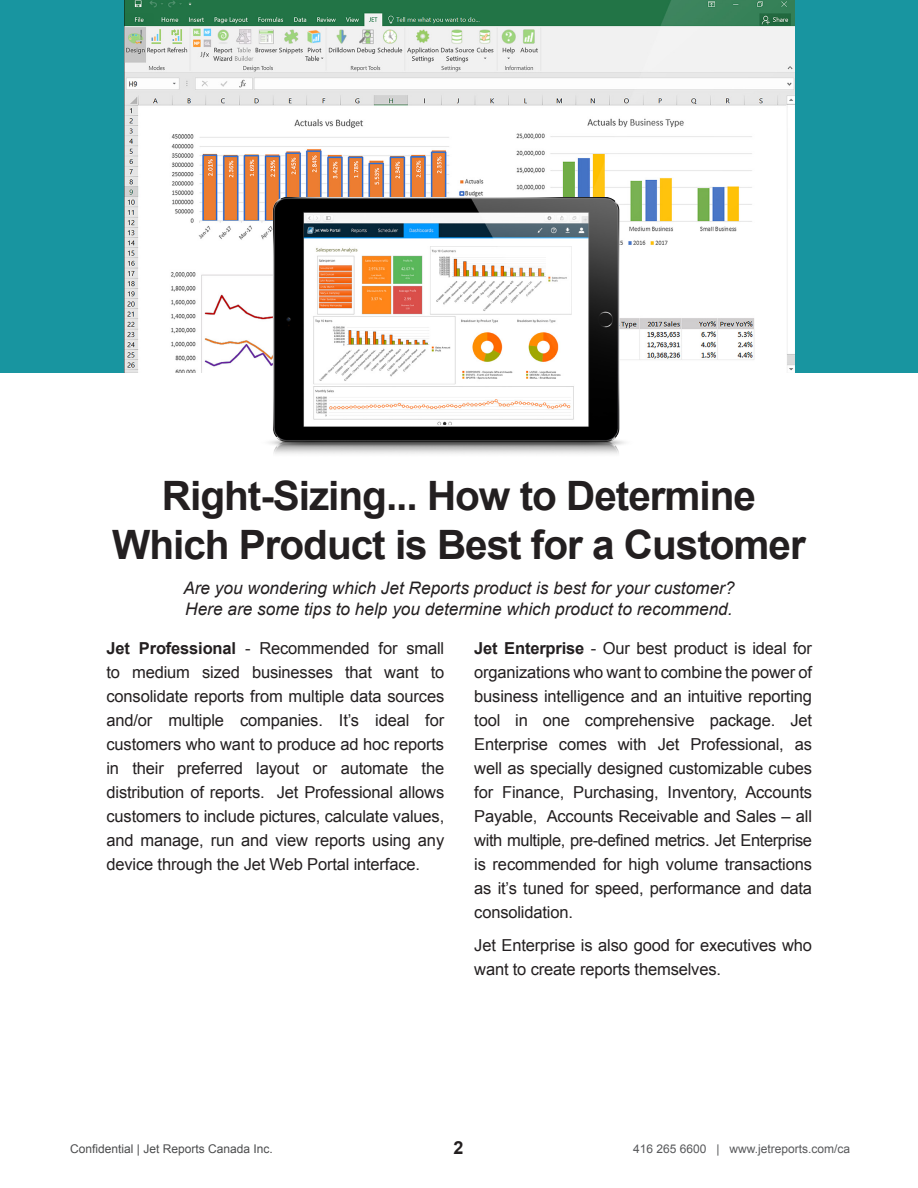
<style>
.page{position:relative;width:918px;height:1188px;background:#fff}
.page>*{position:absolute;margin:0;border:0;box-sizing:border-box;transform-origin:0 0}
.t1{font:700 40.5px "Arial";letter-spacing:-.025em;color:#231f20}
.t2{font:700 18px "Arial";color:#231f20}
.t3{font:italic 17.25px "Arial";color:#231f20}
.t4{font:16.5px/24px "Arial";letter-spacing:-.01em;color:#231f20;text-align:justify}
.t5{font:12px "Arial";color:#4b4c4d}
.t6{font:12px "Arial";color:#57585a}
.s1{font-weight:700}
</style>
<div class="page">
<div style="left:0;top:0;width:918px;height:373px;background:#1895a0"></div>
<img style="left:125px;top:0;width:669px;height:373px">
<img style="left:260px;top:197px;width:373px;height:257px">
<p class="t1" style="left:162px;top:469px;width:596px">Right-Sizing... How to Determine</p>
<p class="t1" style="left:112px;top:517px;width:695px">Which Product is Best for a Customer</p>
<p class="t3" style="left:183px;top:577px;width:553px">Are you wondering which Jet Reports product is best for your customer?</p>
<p class="t3" style="left:185px;top:598px;width:549px">Here are some tips to help you determine which product to recommend.</p>
<p class="t4" style="left:106px;top:636px;width:339px"><span class="s1">Jet Professional</span> - Recommended for small to medium sized businesses that want to consolidate reports from multiple data sources and/or multiple companies. It’s ideal for customers who want to produce ad hoc reports in their preferred layout or automate the distribution of reports. Jet Professional allows customers to include pictures, calculate values, and manage, run and view reports using any device through the Jet Web Portal interface.</p>
<p class="t4" style="left:474px;top:636px;width:339px"><span class="s1">Jet Enterprise</span> - Our best product is ideal for organizations who want to combine the power of business intelligence and an intuitive reporting tool in one comprehensive package. Jet Enterprise comes with Jet Professional, as well as specially designed customizable cubes for Finance, Purchasing, Inventory, Accounts Payable, Accounts Receivable and Sales – all with multiple, pre-defined metrics. Jet Enterprise is recommended for high volume transactions as it’s tuned for speed, performance and data consolidation.</p>
<p class="t4" style="left:474px;top:933px;width:339px">Jet Enterprise is also good for executives who want to create reports themselves.</p>
<p class="t5" style="left:70px;top:1141px;width:204px">Confidential | Jet Reports Canada Inc.</p>
<p class="t2" style="left:453px;top:1135px;width:12px">2</p>
<p class="t6" style="left:633px;top:1141px;width:219px">416 265 6600 | www.jetreports.com/ca</p>
</div>
